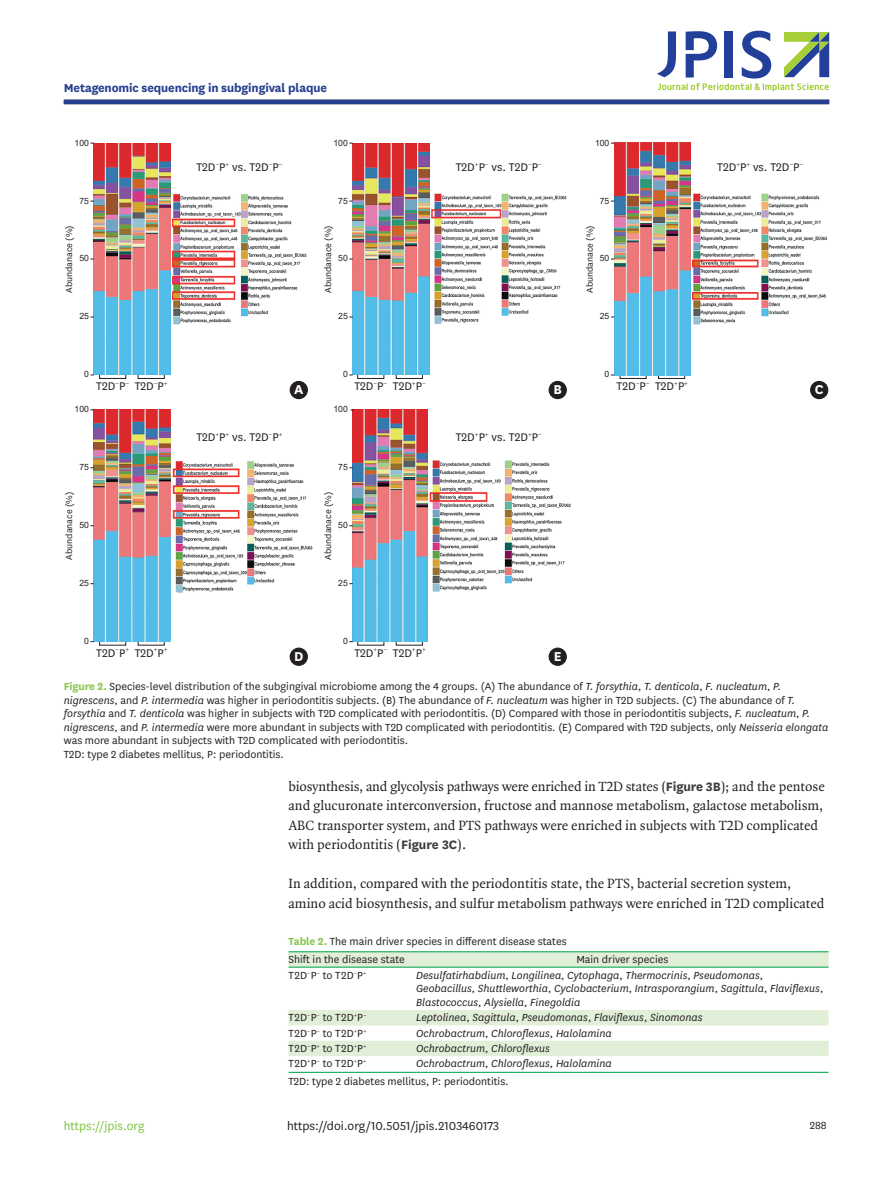
<style>
.page{position:relative;width:893px;height:1191px;background:#fff}
.page>*{position:absolute;margin:0;border:0;box-sizing:border-box;transform-origin:0 0}
.t1{font:700 15px "National";color:#fff}
.body_p_first{font:14.25px/19.5px "Quadraat OT";color:#231f20}
.body_p{font:14.25px/19.5px "Quadraat OT";color:#231f20}
.alt-title-type{font:700 13.5px "National";letter-spacing:-.01em;color:#253f8e}
.doi_running_footer{font:13.5px "National";color:#231f20}
.url{font:13.5px "National";color:#7fc241}
.t2{font:12.9px "National";color:#231f20}
.fig_caption{font:12px/13.5px "National";color:#231f20}
.tbody_entry{font:italic 12px/13.5px "National";color:#231f20}
.tbody_entry-2{font:12px "National";letter-spacing:-.005em;color:#231f20}
.table-wrap_caption{font:12px "National";color:#231f20}
.table-wrap-foot_p_fi{font:12px "National";color:#231f20}
.thead_entry{font:12px "National";color:#231f20}
.t3{font:10.05px "National";color:#231f20}
.t4{font:8.7px "Arial";color:#231f20}
.s1{font-weight:700;color:#8bc750}
.s2{font-style:italic}
.s3{font-family:"National";font-weight:700;color:#3e3e3f}
.s4{font-style:normal}
</style>
<div class="page">
<hr style="left:64px;top:100px;width:765px;height:4px;background:#253f8e">
<svg style="left:657px;top:31px;width:172px;height:60px"></svg>
<div style="left:99px;top:374px;width:27px;height:5px;border:1px solid #231f20"></div>
<div style="left:138px;top:374px;width:27px;height:5px;border:1px solid #231f20"></div>
<div style="left:357px;top:374px;width:27px;height:5px;border:1px solid #231f20"></div>
<div style="left:396px;top:374px;width:27px;height:5px;border:1px solid #231f20"></div>
<div style="left:620px;top:374px;width:27px;height:5px;border:1px solid #231f20"></div>
<div style="left:658px;top:374px;width:27px;height:5px;border:1px solid #231f20"></div>
<div style="left:290px;top:381px;width:17px;height:17px;background:#231f20;border-radius:50%"></div>
<div style="left:290px;top:381px;width:18px;height:18px;border:1px solid #231f20;border-radius:50%"></div>
<img style="left:94px;top:143px;width:76px;height:232px">
<img style="left:172px;top:193px;width:135px;height:132px">
<div style="left:290px;top:648px;width:17px;height:17px;background:#231f20;border-radius:50%"></div>
<div style="left:290px;top:647px;width:18px;height:19px;border:1px solid #231f20;border-radius:50%"></div>
<img style="left:173px;top:461px;width:140px;height:131px">
<img style="left:94px;top:410px;width:76px;height:231px">
<div style="left:549px;top:381px;width:17px;height:17px;background:#231f20;border-radius:50%"></div>
<div style="left:549px;top:381px;width:18px;height:18px;border:1px solid #231f20;border-radius:50%"></div>
<img style="left:431px;top:193px;width:135px;height:131px">
<img style="left:353px;top:143px;width:76px;height:232px">
<div style="left:549px;top:648px;width:17px;height:17px;background:#231f20;border-radius:50%"></div>
<div style="left:549px;top:647px;width:18px;height:19px;border:1px solid #231f20;border-radius:50%"></div>
<img style="left:430px;top:460px;width:140px;height:132px">
<img style="left:353px;top:410px;width:74px;height:231px">
<div style="left:811px;top:381px;width:17px;height:17px;background:#231f20;border-radius:50%"></div>
<div style="left:810px;top:381px;width:18px;height:18px;border:1px solid #231f20;border-radius:50%"></div>
<img style="left:693px;top:193px;width:135px;height:132px">
<img style="left:614px;top:142px;width:76px;height:233px">
<svg style="left:289px;top:952px;width:540px;height:104px"></svg>
<hr style="left:289px;top:951px;width:127px;height:1px;background:#00a54f">
<hr style="left:416px;top:951px;width:413px;height:1px;background:#00a54f">
<hr style="left:289px;top:966px;width:127px;height:1px;background:#00a54f">
<hr style="left:416px;top:966px;width:413px;height:1px;background:#00a54f">
<hr style="left:289px;top:1071px;width:127px;height:1px;background:#00a54f">
<hr style="left:416px;top:1071px;width:413px;height:1px;background:#00a54f">
<p class="alt-title-type" style="left:64px;top:78px;width:265px">Metagenomic sequencing in subgingival plaque</p>
<p class="t4" style="left:75px;top:136px;width:16px">100</p>
<p class="t4" style="left:333px;top:136px;width:16px">100</p>
<p class="t4" style="left:595px;top:136px;width:16px">100</p>
<p class="t2" style="left:196px;top:159px;width:88px">T2D<sup>−</sup>P<sup>+</sup> vs. T2D<sup>−</sup>P<sup>−</sup></p>
<p class="t2" style="left:456px;top:159px;width:88px">T2D<sup>+</sup>P<sup>−</sup> vs. T2D<sup>−</sup>P<sup>−</sup></p>
<p class="t4" style="left:79px;top:194px;width:11px">75</p>
<p class="t4" style="left:338px;top:194px;width:11px">75</p>
<p class="t4" style="left:600px;top:194px;width:11px">75</p>
<p class="t3" style="left:63px;top:293px;width:69px;rotate:-90deg">Abundanace (%)</p>
<p class="t4" style="left:79px;top:252px;width:11px">50</p>
<p class="t3" style="left:322px;top:293px;width:69px;rotate:-90deg">Abundanace (%)</p>
<p class="t4" style="left:338px;top:252px;width:11px">50</p>
<p class="t3" style="left:583px;top:293px;width:69px;rotate:-90deg">Abundanace (%)</p>
<p class="t4" style="left:600px;top:252px;width:11px">50</p>
<p class="t4" style="left:79px;top:310px;width:11px">25</p>
<p class="t4" style="left:338px;top:310px;width:11px">25</p>
<p class="t4" style="left:600px;top:310px;width:11px">25</p>
<p class="t4" style="left:84px;top:368px;width:6px">0</p>
<p class="t4" style="left:343px;top:368px;width:6px">0</p>
<p class="t4" style="left:605px;top:368px;width:6px">0</p>
<p class="t2" style="left:96px;top:378px;width:73px">T2D<sup>−</sup>P<sup>−</sup> T2D<sup>−</sup>P<sup>+</sup></p>
<p class="t2" style="left:354px;top:378px;width:73px">T2D<sup>−</sup>P<sup>−</sup> T2D<sup>+</sup>P<sup>−</sup></p>
<p class="t2" style="left:617px;top:378px;width:73px">T2D<sup>−</sup>P<sup>−</sup> T2D<sup>+</sup>P<sup>+</sup></p>
<p class="t1" style="left:294px;top:379px;width:11px">A</p>
<p class="t1" style="left:553px;top:379px;width:10px">B</p>
<p class="t4" style="left:75px;top:403px;width:16px">100</p>
<p class="t4" style="left:333px;top:403px;width:16px">100</p>
<p class="t2" style="left:196px;top:428px;width:88px">T2D<sup>+</sup>P<sup>+</sup> vs. T2D<sup>−</sup>P<sup>+</sup></p>
<p class="t4" style="left:79px;top:461px;width:11px">75</p>
<p class="t4" style="left:338px;top:461px;width:11px">75</p>
<p class="t3" style="left:63px;top:560px;width:69px;rotate:-90deg">Abundanace (%)</p>
<p class="t4" style="left:79px;top:519px;width:11px">50</p>
<p class="t3" style="left:322px;top:560px;width:69px;rotate:-90deg">Abundanace (%)</p>
<p class="t4" style="left:338px;top:519px;width:11px">50</p>
<p class="t4" style="left:79px;top:577px;width:11px">25</p>
<p class="t4" style="left:338px;top:577px;width:11px">25</p>
<p class="t4" style="left:84px;top:635px;width:6px">0</p>
<p class="t4" style="left:343px;top:635px;width:6px">0</p>
<p class="t2" style="left:96px;top:644px;width:73px">T2D<sup>−</sup>P<sup>+</sup> T2D<sup>+</sup>P<sup>+</sup></p>
<p class="t2" style="left:354px;top:644px;width:73px">T2D<sup>+</sup>P<sup>−</sup> T2D<sup>+</sup>P<sup>+</sup></p>
<p class="t1" style="left:294px;top:645px;width:11px">D</p>
<p class="t2" style="left:456px;top:428px;width:88px">T2D<sup>+</sup>P<sup>+</sup> vs. T2D<sup>+</sup>P<sup>−</sup></p>
<p class="t1" style="left:554px;top:645px;width:9px">E</p>
<p class="t2" style="left:717px;top:159px;width:88px">T2D<sup>+</sup>P<sup>+</sup> vs. T2D<sup>−</sup>P<sup>−</sup></p>
<p class="t1" style="left:815px;top:379px;width:10px">C</p>
<p class="fig_caption" style="left:64px;top:679px;width:766px"><span class="s1">Figure 2.</span> Species-level distribution of the subgingival microbiome among the 4 groups. (A) The abundance of <span class="s2">T. forsythia</span>, <span class="s2">T. denticola</span>, <span class="s2">F. nucleatum</span>, <span class="s2">P. nigrescens</span>, and <span class="s2">P. intermedia</span> was higher in periodontitis subjects. (B) The abundance of <span class="s2">F. nucleatum</span> was higher in T2D subjects. (C) The abundance of <span class="s2">T. forsythia</span> and <span class="s2">T. denticola</span> was higher in subjects with T2D complicated with periodontitis. (D) Compared with those in periodontitis subjects, <span class="s2">F. nucleatum</span>, <span class="s2">P. nigrescens</span>, and <span class="s2">P. intermedia</span> were more abundant in subjects with T2D complicated with periodontitis. (E) Compared with T2D subjects, only <span class="s2">Neisseria elongata </span>was more abundant in subjects with T2D complicated with periodontitis.<br>T2D: type 2 diabetes mellitus, P: periodontitis.</p>
<p class="body_p_first" style="left:289px;top:776px;width:538px">biosynthesis, and glycolysis pathways were enriched in T2D states (<span class="s3">Figure 3B</span>); and the pentose and glucuronate interconversion, fructose and mannose metabolism, galactose metabolism, ABC transporter system, and PTS pathways were enriched in subjects with T2D complicated with periodontitis (<span class="s3">Figure 3C</span>).</p>
<p class="body_p" style="left:289px;top:874px;width:537px">In addition, compared with the periodontitis state, the PTS, bacterial secretion system, amino acid biosynthesis, and sulfur metabolism pathways were enriched in T2D complicated</p>
<p class="table-wrap_caption" style="left:289px;top:933px;width:280px"><span class="s1">Table 2.</span> The main driver species in different disease states</p>
<p class="thead_entry" style="left:289px;top:951px;width:118px">Shift in the disease state</p>
<p class="thead_entry" style="left:576px;top:951px;width:93px">Main driver species</p>
<p class="tbody_entry-2" style="left:289px;top:967px;width:80px">T2D<sup>−</sup>P<sup>−</sup> to T2D<sup>−</sup>P<sup>+</sup></p>
<p class="tbody_entry" style="left:416px;top:968px;width:409px">Desulfatirhabdium<span class="s4">,</span> Longilinea<span class="s4">,</span> Cytophaga<span class="s4">,</span> Thermocrinis<span class="s4">,</span> Pseudomonas<span class="s4">,<br></span>Geobacillus<span class="s4">,</span> Shuttleworthia<span class="s4">,</span> Cyclobacterium<span class="s4">,</span> Intrasporangium<span class="s4">,</span> Sagittula<span class="s4">,</span> Flaviflexus<span class="s4">,<br></span>Blastococcus<span class="s4">,</span> Alysiella<span class="s4">,</span> Finegoldia</p>
<p class="tbody_entry-2" style="left:289px;top:1009px;width:80px">T2D<sup>−</sup>P<sup>−</sup> to T2D<sup>+</sup>P<sup>−</sup></p>
<p class="tbody_entry" style="left:416px;top:1010px;width:288px">Leptolinea<span class="s4">,</span> Sagittula<span class="s4">,</span> Pseudomonas<span class="s4">,</span> Flaviflexus<span class="s4">,</span> Sinomonas</p>
<p class="tbody_entry-2" style="left:289px;top:1025px;width:80px">T2D<sup>−</sup>P<sup>−</sup> to T2D<sup>+</sup>P<sup>+</sup></p>
<p class="tbody_entry" style="left:416px;top:1025px;width:197px">Ochrobactrum<span class="s4">,</span> Chloroflexus<span class="s4">,</span> Halolamina</p>
<p class="tbody_entry-2" style="left:289px;top:1040px;width:80px">T2D<sup>−</sup>P<sup>+</sup> to T2D<sup>+</sup>P<sup>+</sup></p>
<p class="tbody_entry" style="left:416px;top:1041px;width:135px">Ochrobactrum<span class="s4">,</span> Chloroflexus</p>
<p class="tbody_entry-2" style="left:289px;top:1055px;width:80px">T2D<sup>+</sup>P<sup>−</sup> to T2D<sup>+</sup>P<sup>+</sup></p>
<p class="tbody_entry" style="left:416px;top:1056px;width:197px">Ochrobactrum<span class="s4">,</span> Chloroflexus<span class="s4">,</span> Halolamina</p>
<p class="table-wrap-foot_p_fi" style="left:289px;top:1073px;width:222px">T2D: type 2 diabetes mellitus, P: periodontitis.</p>
<p class="url" style="left:64px;top:1116px;width:82px">https://jpis.org</p>
<p class="doi_running_footer" style="left:287px;top:1116px;width:214px">https://doi.org/10.5051/jpis.2103460173</p>
<p class="fig_caption" style="left:810px;top:1118px;width:18px">288</p>
</div>
